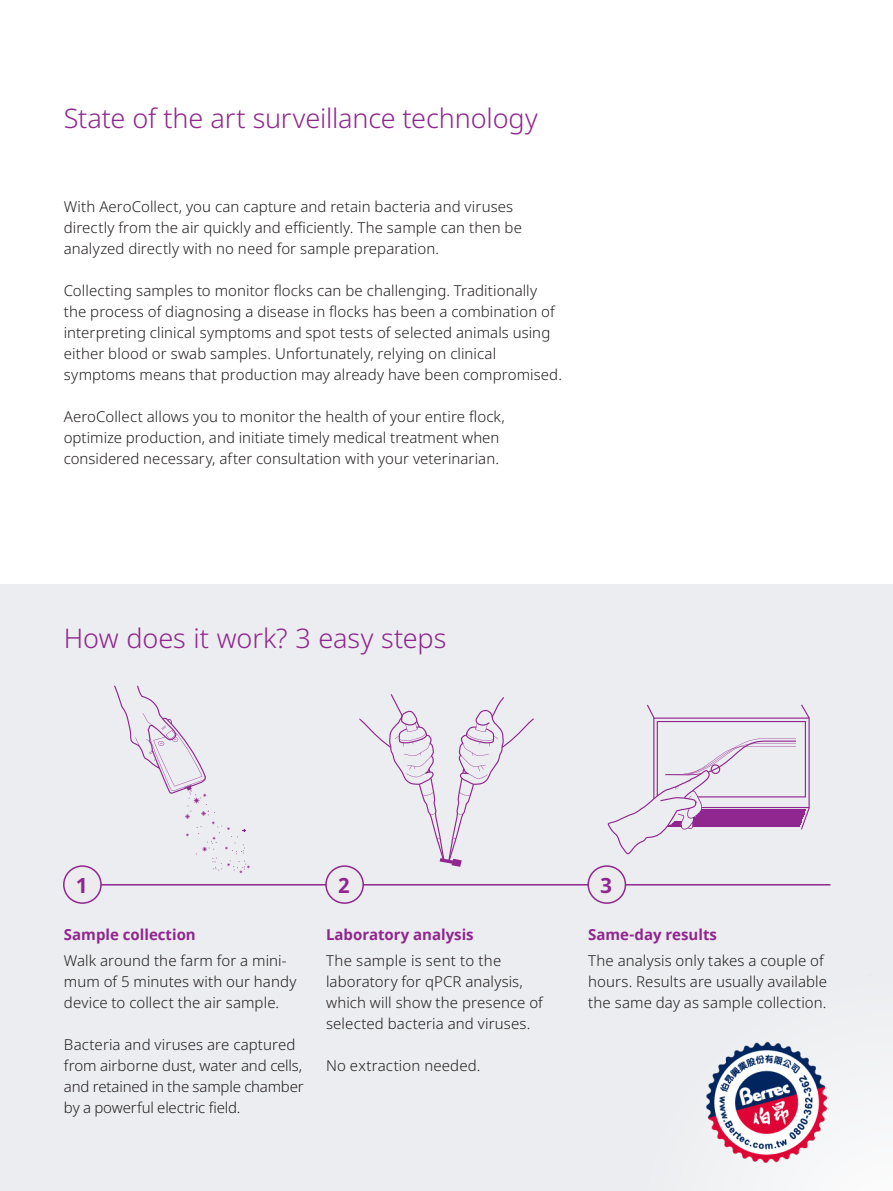
<style>
.page{position:relative;width:893px;height:1191px;background:#fff}
.page>*{position:absolute;margin:0;border:0;box-sizing:border-box;transform-origin:0 0}
.Figurtekst{font:300 27px "Noto Sans";letter-spacing:-.005em;color:#90268f}
.t1{font:700 21px "Noto Sans";color:#90268f}
.Brødtekst{font:300 15px/21px "Noto Sans";letter-spacing:.005em;color:#231f20}
.Bubble{font:700 15px "Noto Sans";color:#90268f}
</style>
<div class="page">
<div style="left:0;top:584px;width:893px;height:607px;background:#ecedf0"></div>
<hr style="left:85px;top:884px;width:745px;height:1px;background:#90268f">
<div style="left:588px;top:866px;width:37px;height:37px;background:#ececee;border-radius:50%"></div>
<div style="left:587px;top:865px;width:39px;height:39px;border:2px solid #90268f;border-radius:50%"></div>
<div style="left:326px;top:866px;width:37px;height:37px;background:#ececee;border-radius:50%"></div>
<div style="left:325px;top:865px;width:39px;height:39px;border:2px solid #90268f;border-radius:50%"></div>
<div style="left:64px;top:866px;width:37px;height:37px;background:#ececee;border-radius:50%"></div>
<div style="left:63px;top:865px;width:39px;height:39px;border:2px solid #90268f;border-radius:50%"></div>
<div style="left:764px;top:1096px;width:129px;height:95px;background:#f7f7f9"></div>
<svg style="left:114px;top:685px;width:136px;height:188px"></svg>
<svg style="left:359px;top:694px;width:175px;height:173px"></svg>
<svg style="left:608px;top:704px;width:202px;height:150px"></svg>
<img style="left:706px;top:1041px;width:120px;height:121px">
<p class="Figurtekst" style="left:64px;top:99px;width:475px">State of the art surveillance technology</p>
<p class="Brødtekst" style="left:64px;top:196px;width:460px">With AeroCollect, you can capture and retain bacteria and viruses directly from the air quickly and efficiently. The sample can then be analyzed directly with no need for sample preparation.</p>
<p class="Brødtekst" style="left:64px;top:280px;width:500px">Collecting samples to monitor flocks can be challenging. Traditionally the process of diagnosing a disease in flocks has been a combination of interpreting clinical symptoms and spot tests of selected animals using either blood or swab samples. Unfortunately, relying on clinical symptoms means that production may already have been compromised.</p>
<p class="Brødtekst" style="left:64px;top:406px;width:443px">AeroCollect allows you to monitor the health of your entire flock, optimize production, and initiate timely medical treatment when considered necessary, after consultation with your veterinarian.</p>
<p class="Figurtekst" style="left:64px;top:619px;width:384px">How does it work? 3 easy steps</p>
<p class="t1" style="left:76px;top:870px;width:13px">1</p>
<p class="t1" style="left:338px;top:870px;width:13px">2</p>
<p class="t1" style="left:600px;top:870px;width:13px">3</p>
<p class="Bubble" style="left:64px;top:924px;width:133px">Sample collection</p>
<p class="Brødtekst" style="left:64px;top:950px;width:234px">Walk around the farm for a mini&shy;mum of 5 minutes with our handy device to collect the air sample.</p>
<p class="Brødtekst" style="left:64px;top:1034px;width:233px">Bacteria and viruses are captured</p>
<p class="Brødtekst" style="left:64px;top:1055px;width:241px;text-align:justify">from airborne dust, water and cells, and retained in the sample chamber by a powerful electric field.</p>
<p class="Bubble" style="left:326px;top:924px;width:149px">Laboratory analysis</p>
<p class="Brødtekst" style="left:326px;top:950px;width:218px">The sample is sent to the laboratory for qPCR analysis, which will show the presence of selected bacteria and viruses.</p>
<p class="Brødtekst" style="left:326px;top:1055px;width:156px">No extraction needed.</p>
<p class="Bubble" style="left:588px;top:924px;width:130px">Same-day results</p>
<p class="Brødtekst" style="left:588px;top:950px;width:240px">The analysis only takes a couple of hours. Results are usually available the same day as sample collection.</p>
</div>
